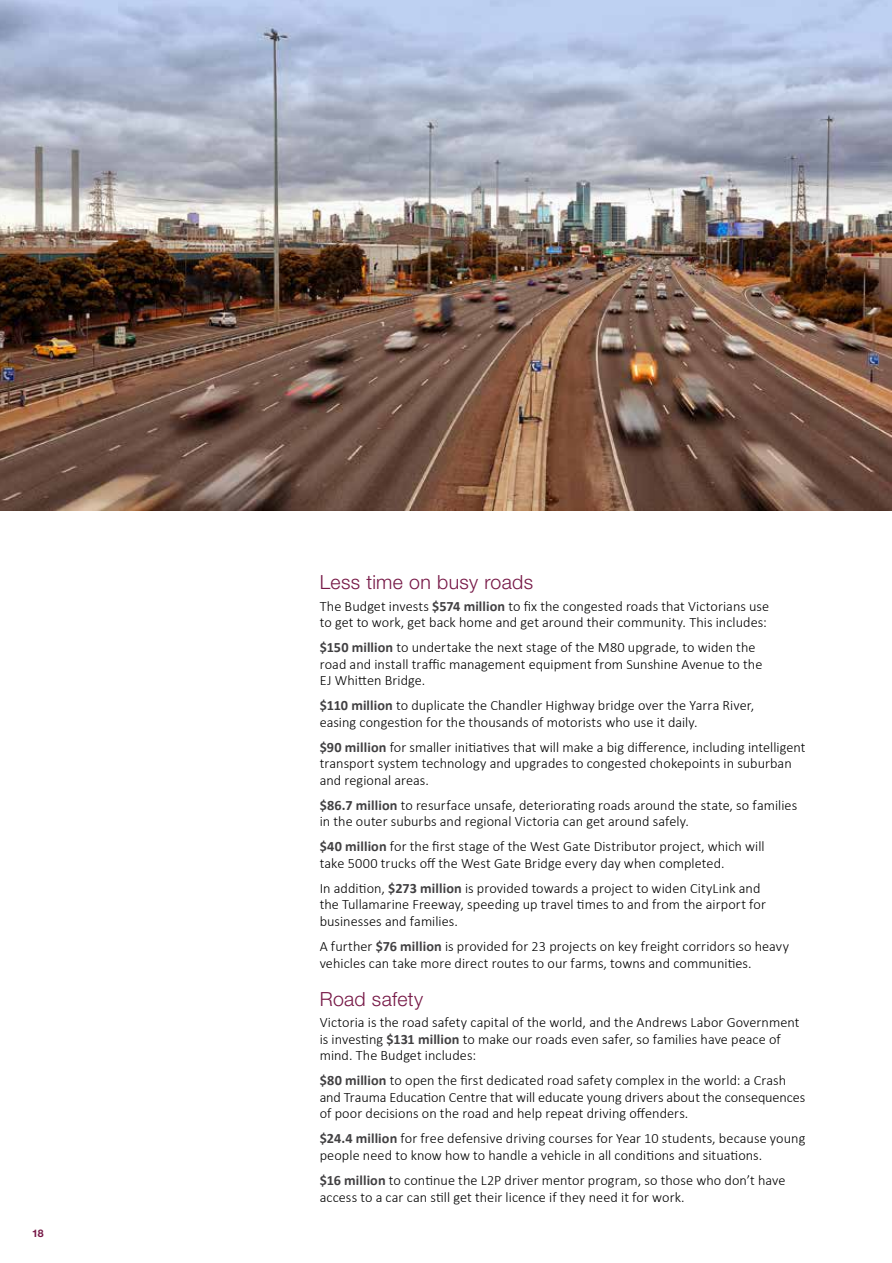
<style>
.page{position:relative;width:892px;height:1263px;background:#fff}
.page>*{position:absolute;margin:0;border:0;box-sizing:border-box;transform-origin:0 0}
.t1{font:300 19.5px "Helvetica Neue";letter-spacing:.015em;color:#761846}
.t2{font:300 14.25px/16.5px "Calibri";letter-spacing:.005em;color:#000}
.t3{font:700 10.5px "Helvetica Neue East A";color:#761846}
.s1{font-weight:700;color:#414042}
</style>
<div class="page">
<img style="left:0;top:0;width:891px;height:510px">
<p class="t3" style="left:32px;top:1227px;width:13px">18</p>
<h1 class="t1" style="left:319px;top:571px;width:215px">Less time on busy roads</h1>
<p class="t2" style="left:319px;top:597px;width:451px">The Budget invests <span class="s1">$574 million</span> to fix the congested roads that Victorians use to get to work, get back home and get around their community. This includes:</p>
<p class="t2" style="left:319px;top:639px;width:444px"><span class="s1">$150 million</span> to undertake the next stage of the M80 upgrade, to widen the road and install traffic management equipment from Sunshine Avenue to the<br>EJ Whitten Bridge.</p>
<p class="t2" style="left:319px;top:697px;width:436px"><span class="s1">$110 million</span> to duplicate the Chandler Highway bridge over the Yarra River, easing congestion for the thousands of motorists who use it daily.</p>
<p class="t2" style="left:319px;top:738px;width:487px"><span class="s1">$90 million</span> for smaller initiatives that will make a big difference, including intelligent transport system technology and upgrades to congested chokepoints in suburban and regional areas.</p>
<p class="t2" style="left:319px;top:796px;width:479px"><span class="s1">$86.7 million</span> to resurface unsafe, deteriorating roads around the state, so families in the outer suburbs and regional Victoria can get around safely.</p>
<p class="t2" style="left:319px;top:838px;width:446px"><span class="s1">$40 million</span> for the first stage of the West Gate Distributor project, which will take 5000 trucks off the West Gate Bridge every day when completed.</p>
<p class="t2" style="left:319px;top:879px;width:447px">In addition, <span class="s1">$273 million</span> is provided towards a project to widen CityLink and the Tullamarine Freeway, speeding up travel times to and from the airport for businesses and families.</p>
<p class="t2" style="left:319px;top:937px;width:470px;line-height:17.1px">A further <span class="s1">$76 million</span> is provided for 23 projects on key freight corridors so heavy vehicles can take more direct routes to our farms, towns and communities.</p>
<h1 class="t1" style="left:319px;top:987px;width:105px">Road safety</h1>
<p class="t2" style="left:319px;top:1013px;width:481px">Victoria is the road safety capital of the world, and the Andrews Labor Government is investing <span class="s1">$131 million</span> to make our roads even safer, so families have peace of mind. The Budget includes:</p>
<p class="t2" style="left:319px;top:1072px;width:487px"><span class="s1">$80 million</span> to open the first dedicated road safety complex in the world: a Crash and Trauma Education Centre that will educate young drivers about the consequences of poor decisions on the road and help repeat driving offenders.</p>
<p class="t2" style="left:319px;top:1130px;width:487px"><span class="s1">$24.4 million</span> for free defensive driving courses for Year 10 students, because young people need to know how to handle a vehicle in all conditions and situations.</p>
<p class="t2" style="left:319px;top:1171px;width:467px;line-height:17.1px"><span class="s1">$16 million</span> to continue the L2P driver mentor program, so those who don’t have access to a car can still get their licence if they need it for work.</p>
</div>
